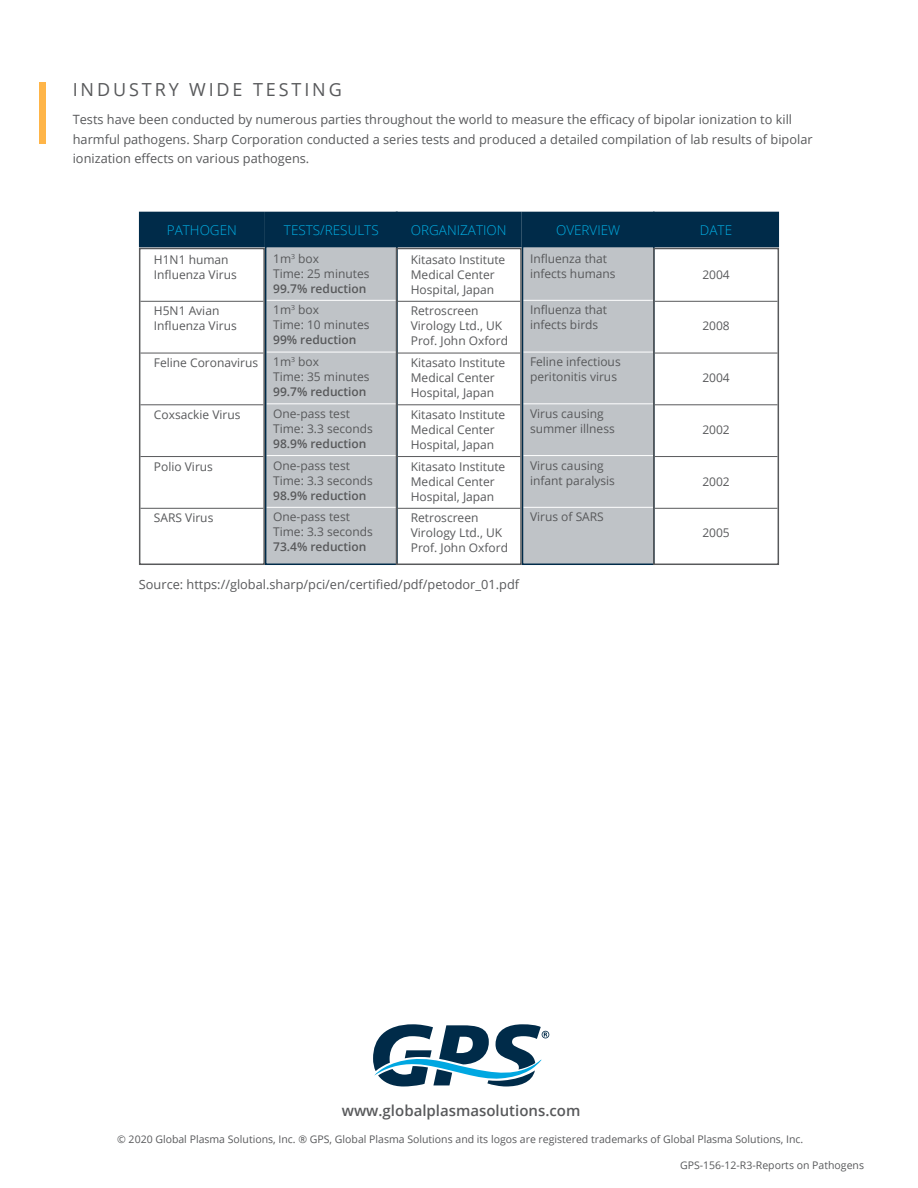
<style>
.page{position:relative;width:918px;height:1188px;background:#fff}
.page>*{position:absolute;margin:0;border:0;box-sizing:border-box;transform-origin:0 0}
.t1{font:18px "Open Sans";letter-spacing:.16em;color:#58595b}
.t2{font:600 15px "Open Sans";color:#58595b}
.t3{font:300 13.5px "Open Sans";color:#00aee3}
.t4{font:12.75px/19.5px "Open Sans";color:#58595b}
.t5{font:12px/15px "Open Sans";color:#58595b}
.t6{font:600 12px/21.8px "Open Sans";color:#58595b}
.t7{font:10.5px "Open Sans";color:#58595b}
.s1{font-weight:400}
</style>
<div class="page">
<svg style="left:373px;top:1024px;width:176px;height:62px"></svg>
<div style="left:39px;top:82px;width:6px;height:62px;background:#ffb548"></div>
<div style="left:266px;top:212px;width:131px;height:35px;background:#002b49"></div>
<div style="left:523px;top:212px;width:131px;height:35px;background:#002b49"></div>
<div style="left:140px;top:212px;width:124px;height:35px;background:#002b49"></div>
<div style="left:397px;top:212px;width:124px;height:35px;background:#002b49"></div>
<div style="left:654px;top:212px;width:124px;height:35px;background:#002b49"></div>
<div style="left:266px;top:247px;width:131px;height:317px;background:#bfc3c7"></div>
<hr style="left:266px;top:300px;width:130px;height:1px;background:#fff">
<hr style="left:266px;top:352px;width:130px;height:1px;background:#fff">
<hr style="left:266px;top:403px;width:130px;height:1px;background:#fff">
<hr style="left:266px;top:455px;width:130px;height:1px;background:#fff">
<hr style="left:266px;top:507px;width:130px;height:1px;background:#fff">
<div style="left:265px;top:246px;width:133px;height:319px;border:2px solid #002b49"></div>
<div style="left:523px;top:247px;width:131px;height:317px;background:#bfc3c7"></div>
<hr style="left:523px;top:300px;width:130px;height:1px;background:#fff">
<hr style="left:523px;top:352px;width:130px;height:1px;background:#fff">
<hr style="left:523px;top:403px;width:130px;height:1px;background:#fff">
<hr style="left:523px;top:455px;width:130px;height:1px;background:#fff">
<hr style="left:523px;top:507px;width:130px;height:1px;background:#fff">
<div style="left:522px;top:246px;width:133px;height:319px;border:2px solid #002b49"></div>
<hr style="left:140px;top:301px;width:123px;height:1px;background:#58595b">
<hr style="left:140px;top:353px;width:123px;height:1px;background:#58595b">
<hr style="left:140px;top:404px;width:123px;height:1px;background:#58595b">
<hr style="left:140px;top:456px;width:123px;height:1px;background:#58595b">
<hr style="left:140px;top:508px;width:123px;height:1px;background:#58595b">
<div style="left:139px;top:248px;width:126px;height:317px;border:2px solid #58595b"></div>
<hr style="left:397px;top:301px;width:123px;height:1px;background:#58595b">
<hr style="left:397px;top:353px;width:123px;height:1px;background:#58595b">
<hr style="left:397px;top:404px;width:123px;height:1px;background:#58595b">
<hr style="left:397px;top:456px;width:123px;height:1px;background:#58595b">
<hr style="left:397px;top:508px;width:123px;height:1px;background:#58595b">
<div style="left:396px;top:248px;width:126px;height:317px;border:2px solid #58595b"></div>
<hr style="left:655px;top:301px;width:123px;height:1px;background:#58595b">
<hr style="left:655px;top:353px;width:123px;height:1px;background:#58595b">
<hr style="left:655px;top:404px;width:123px;height:1px;background:#58595b">
<hr style="left:655px;top:456px;width:123px;height:1px;background:#58595b">
<hr style="left:655px;top:508px;width:123px;height:1px;background:#58595b">
<div style="left:653px;top:248px;width:126px;height:317px;border:2px solid #58595b"></div>
<h1 class="t1" style="left:73px;top:77px;width:271px">INDUSTRY WIDE TESTING</h1>
<p class="t4" style="left:73px;top:110px;width:741px">Tests have been conducted by numerous parties throughout the world to measure the efficacy of bipolar ionization to kill harmful pathogens. Sharp Corporation conducted a series tests and produced a detailed compilation of lab results of bipolar ionization effects on various pathogens.</p>
<p class="t3" style="left:167px;top:221px;width:72px">PATHOGEN</p>
<p class="t3" style="left:284px;top:221px;width:96px">TESTS/RESULTS</p>
<p class="t3" style="left:411px;top:221px;width:97px">ORGANIZATION</p>
<p class="t3" style="left:556px;top:221px;width:66px">OVERVIEW</p>
<p class="t3" style="left:700px;top:221px;width:34px">DATE</p>
<p class="t5" style="left:273px;top:250px;width:98px">1m<sup>3</sup> box<br>Time: 25 minutes</p>
<p class="t6" style="left:273px;top:277px;width:95px">99.7% reduction<br><span class="s1">1m</span><sup>3</sup> <span class="s1">box</span></p>
<p class="t5" style="left:273px;top:317px;width:98px">Time: 10 minutes</p>
<p class="t6" style="left:273px;top:329px;width:85px">99% reduction<br><span class="s1">1m</span><sup>3</sup> <span class="s1">box</span></p>
<p class="t5" style="left:273px;top:369px;width:98px">Time: 35 minutes</p>
<p class="t6" style="left:273px;top:381px;width:95px">99.7% reduction</p>
<p class="t5" style="left:273px;top:406px;width:101px">One-pass test<br>Time: 3.3 seconds</p>
<p class="t6" style="left:273px;top:432px;width:95px">98.9% reduction</p>
<p class="t5" style="left:273px;top:457px;width:101px">One-pass test<br>Time: 3.3 seconds</p>
<p class="t6" style="left:273px;top:484px;width:95px">98.9% reduction</p>
<p class="t5" style="left:273px;top:509px;width:101px">One-pass test<br>Time: 3.3 seconds</p>
<p class="t6" style="left:273px;top:536px;width:95px">73.4% reduction</p>
<p class="t5" style="left:530px;top:250px;width:87px">Influenza that infects humans</p>
<p class="t5" style="left:530px;top:302px;width:79px">Influenza that infects birds</p>
<p class="t5" style="left:530px;top:354px;width:92px">Feline infectious peritonitis virus</p>
<p class="t5" style="left:530px;top:406px;width:86px">Virus causing summer illness</p>
<p class="t5" style="left:530px;top:457px;width:87px">Virus causing infant paralysis</p>
<p class="t5" style="left:530px;top:509px;width:75px">Virus of SARS</p>
<p class="t5" style="left:154px;top:251px;width:84px">H1N1 human<br>Influenza Virus</p>
<p class="t5" style="left:154px;top:303px;width:84px">H5N1 Avian<br>Influenza Virus</p>
<p class="t5" style="left:154px;top:355px;width:106px">Feline Coronavirus</p>
<p class="t5" style="left:411px;top:251px;width:96px">Kitasato Institute<br>Medical Center<br>Hospital, Japan</p>
<p class="t5" style="left:411px;top:303px;width:99px">Retroscreen<br>Virology Ltd., UK<br>Prof. John Oxford</p>
<p class="t5" style="left:411px;top:355px;width:96px">Kitasato Institute<br>Medical Center<br>Hospital, Japan</p>
<p class="t5" style="left:411px;top:407px;width:96px">Kitasato Institute<br>Medical Center<br>Hospital, Japan</p>
<p class="t5" style="left:411px;top:458px;width:96px">Kitasato Institute<br>Medical Center<br>Hospital, Japan</p>
<p class="t5" style="left:411px;top:510px;width:99px">Retroscreen<br>Virology Ltd., UK<br>Prof. John Oxford</p>
<p class="t5" style="left:702px;top:266px;width:29px">2004</p>
<p class="t5" style="left:702px;top:318px;width:29px">2008</p>
<p class="t5" style="left:702px;top:370px;width:29px">2004</p>
<p class="t5" style="left:154px;top:407px;width:88px">Coxsackie Virus</p>
<p class="t5" style="left:702px;top:422px;width:29px">2002</p>
<p class="t5" style="left:154px;top:458px;width:61px">Polio Virus</p>
<p class="t5" style="left:702px;top:473px;width:29px">2002</p>
<p class="t5" style="left:154px;top:510px;width:61px">SARS Virus</p>
<p class="t5" style="left:702px;top:525px;width:29px">2005</p>
<p class="t4" style="left:139px;top:574px;width:382px">Source: https://global.sharp/pci/en/certified/pdf/petodor_01.pdf</p>
<p class="t2" style="left:342px;top:1100px;width:240px">www.globalplasmasolutions.com</p>
<p class="t7" style="left:117px;top:1132px;width:688px">© 2020 Global Plasma Solutions, Inc. ® GPS, Global Plasma Solutions and its logos are registered trademarks of Global Plasma Solutions, Inc.</p>
<p class="t7" style="left:680px;top:1158px;width:185px">GPS-156-12-R3-Reports on Pathogens</p>
</div>
